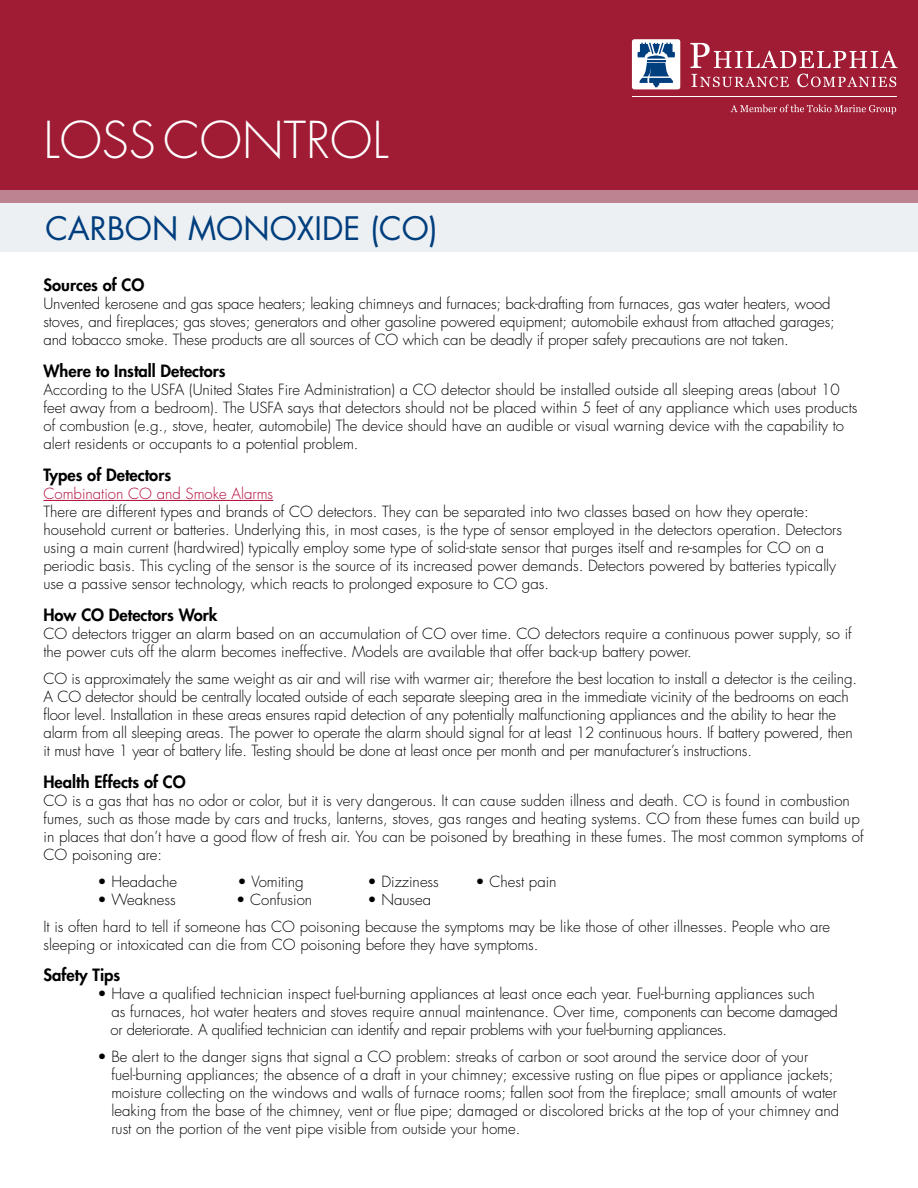
<style>
.page{position:relative;width:918px;height:1188px;background:#fff}
.page>*{position:absolute;margin:0;border:0;box-sizing:border-box;transform-origin:0 0}
.t1{font:300 49.5px "Futura";color:#fff}
.t2{font:31.5px "Futura";color:#003e7e}
.t3{font:800 16.5px "Futura";color:#000}
.t4{font:300 15px/18px "Futura";color:#000}
.t5{font:300 15px "Futura";color:#b30838}
</style>
<div class="page">
<div style="left:0;top:0;width:918px;height:202px;background:#9f1c34"></div>
<svg style="left:0;top:190px;width:918px;height:62px;fill:#ecf0f3"></svg>
<div style="left:632px;top:39px;width:48px;height:50px;background:#fff;border-radius:3px"></div>
<svg style="left:690px;top:43px;width:208px;height:25px"></svg>
<svg style="left:691px;top:74px;width:98px;height:13px"></svg>
<svg style="left:797px;top:74px;width:99px;height:13px"></svg>
<svg style="left:637px;top:43px;width:38px;height:44px"></svg>
<hr style="left:633px;top:96px;width:264px;height:1px;background:#fff">
<svg style="left:731px;top:105px;width:165px;height:9px"></svg>
<hr style="left:44px;top:500px;width:229px;height:1px;background:#b30838">
<h1 class="t1" style="left:44px;top:110px;width:347px">LOSS CONTROL</h1>
<h2 class="t2" style="left:45px;top:208px;width:394px">CARBON MONOXIDE (CO)</h2>
<p class="t3" style="left:44px;top:275px;width:102px">Sources of CO</p>
<p class="t4" style="left:44px;top:295px;width:793px">Unvented kerosene and gas space heaters; leaking chimneys and furnaces; back-drafting from furnaces, gas water heaters, wood stoves, and fireplaces; gas stoves; generators and other gasoline powered equipment; automobile exhaust from attached garages; and tobacco smoke. These products are all sources of CO which can be deadly if proper safety precautions are not taken.</p>
<p class="t3" style="left:44px;top:361px;width:184px">Where to Install Detectors</p>
<p class="t4" style="left:44px;top:381px;width:815px">According to the USFA (United States Fire Administration) a CO detector should be installed outside all sleeping areas (about 10 feet away from a bedroom). The USFA says that detectors should not be placed within 5 feet of any appliance which uses products of combustion (e.g., stove, heater, automobile) The device should have an audible or visual warning device with the capability to alert residents or occupants to a potential problem.</p>
<p class="t3" style="left:44px;top:464px;width:129px">Types of Detectors</p>
<p class="t5" style="left:44px;top:484px;width:231px">Combination CO and Smoke Alarms</p>
<p class="t4" style="left:44px;top:503px;width:800px">There are different types and brands of CO detectors. They can be separated into two classes based on how they operate: household current or batteries. Underlying this, in most cases, is the type of sensor employed in the detectors operation. Detectors using a main current (hardwired) typically employ some type of solid-state sensor that purges itself and re-samples for CO on a periodic basis. This cycling of the sensor is the source of its increased power demands. Detectors powered by batteries typically use a passive sensor technology, which reacts to prolonged exposure to CO gas.</p>
<p class="t3" style="left:44px;top:604px;width:176px">How CO Detectors Work</p>
<p class="t4" style="left:44px;top:625px;width:810px">CO detectors trigger an alarm based on an accumulation of CO over time. CO detectors require a continuous power supply, so if the power cuts off the alarm becomes ineffective. Models are available that offer back-up battery power.</p>
<p class="t4" style="left:44px;top:670px;width:815px">CO is approximately the same weight as air and will rise with warmer air; therefore the best location to install a detector is the ceiling.<br>A CO detector should be centrally located outside of each separate sleeping area in the immediate vicinity of the bedrooms on each floor level. Installation in these areas ensures rapid detection of any potentially malfunctioning appliances and the ability to hear the alarm from all sleeping areas. The power to operate the alarm should signal for at least 12 continuous hours. If battery powered, then it must have 1 year of battery life. Testing should be done at least once per month and per manufacturer’s instructions.</p>
<p class="t3" style="left:44px;top:771px;width:144px">Health Effects of CO</p>
<p class="t4" style="left:44px;top:792px;width:822px">CO is a gas that has no odor or color, but it is very dangerous. It can cause sudden illness and death. CO is found in combustion fumes, such as those made by cars and trucks, lanterns, stoves, gas ranges and heating systems. CO from these fumes can build up in places that don’t have a good flow of fresh air. You can be poisoned by breathing in these fumes. The most common symptoms of CO poisoning are:</p>
<p class="t4" style="left:98px;top:873px;width:81px">• Headache</p>
<p class="t4" style="left:238px;top:873px;width:68px">• Vomiting</p>
<p class="t4" style="left:368px;top:873px;width:73px">• Dizziness</p>
<p class="t4" style="left:475px;top:873px;width:83px">• Chest pain</p>
<p class="t4" style="left:98px;top:891px;width:80px">• Weakness</p>
<p class="t4" style="left:236px;top:891px;width:77px">• Confusion</p>
<p class="t4" style="left:44px;top:886px;width:788px;line-height:27px;text-indent:324px">• Nausea<br>It is often hard to tell if someone has CO poisoning because the symptoms may be like those of other illnesses. People who are</p>
<p class="t4" style="left:44px;top:936px;width:497px">sleeping or intoxicated can die from CO poisoning before they have symptoms.</p>
<p class="t3" style="left:44px;top:965px;width:78px">Safety Tips</p>
<p class="t4" style="left:111px;top:985px;width:729px;text-indent:-13px">• Have a qualified technician inspect fuel-burning appliances at least once each year. Fuel-burning appliances such<br>as furnaces, hot water heaters and stoves require annual maintenance. Over time, components can become damaged or deteriorate. A qualified technician can identify and repair problems with your fuel-burning appliances.</p>
<p class="t4" style="left:111px;top:1048px;width:729px;text-indent:-14px">• Be alert to the danger signs that signal a CO problem: streaks of carbon or soot around the service door of your fuel-burning appliances; the absence of a draft in your chimney; excessive rusting on flue pipes or appliance jackets; moisture collecting on the windows and walls of furnace rooms; fallen soot from the fireplace; small amounts of water leaking from the base of the chimney, vent or flue pipe; damaged or discolored bricks at the top of your chimney and rust on the portion of the vent pipe visible from outside your home.</p>
</div>
